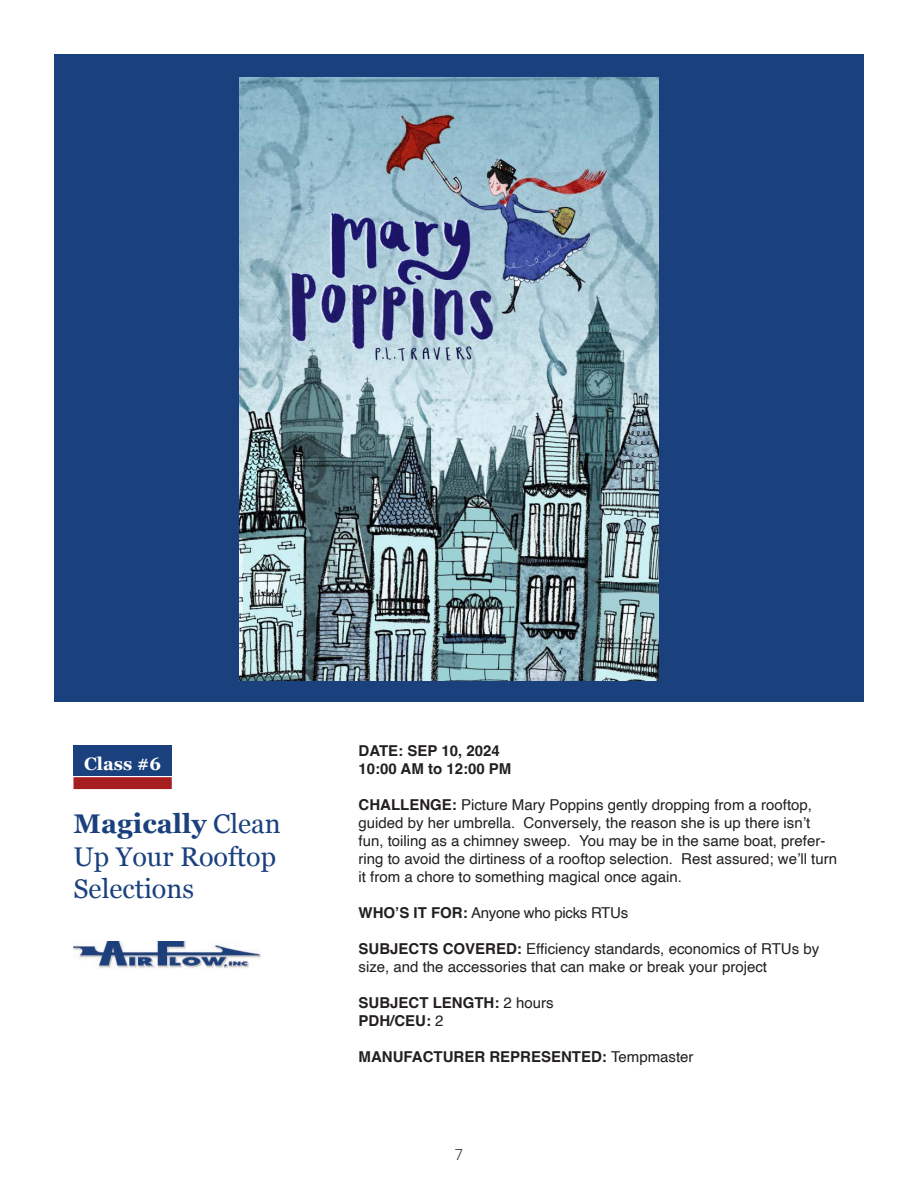
<style>
.page{position:relative;width:918px;height:1188px;background:#fff}
.page>*{position:absolute;margin:0;border:0;box-sizing:border-box;transform-origin:0 0}
.t1{font:27px/32.4px "Georgia";color:#1a417d}
.t2{font:700 18px "Georgia";color:#fff}
.t3{font:15px/18px "Helvetica";color:#231f20}
.t4{font:700 15px/18px "Helvetica";color:#231f20}
.t5{font:15px "Helvetica";letter-spacing:-.02em;color:#231f20}
.t6{font:300 15px "Roboto";color:#231f20}
.s1{font-weight:700}
.s2{font-weight:400}
</style>
<div class="page">
<div style="left:54px;top:54px;width:810px;height:648px;background:#1a417d"></div>
<img style="left:239px;top:78px;width:420px;height:603px">
<div style="left:74px;top:745px;width:98px;height:30px;background:#1a417d"></div>
<div style="left:74px;top:777px;width:98px;height:12px;background:#a71e21;border:2px solid #a71e21"></div>
<img style="left:74px;top:941px;width:186px;height:27px">
<p class="t2" style="left:84px;top:750px;width:79px">Class #6</p>
<h1 class="t1" style="left:74px;top:807px;width:209px"><span class="s1">Magically</span> Clean<br>Up Your Rooftop<br>Selections</h1>
<p class="t4" style="left:359px;top:744px;width:154px">DATE: SEP 10, 2024<br>10:00 AM to 12:00 PM</p>
<p class="t3" style="left:359px;top:796px;width:480px"><span class="s1">CHALLENGE:</span> Picture Mary Poppins gently dropping from a rooftop, guided by her umbrella. Conversely, the reason she is up there isn’t fun, toiling as a chimney sweep. You may be in the same boat, prefer&shy;ring to avoid the dirtiness of a rooftop selection. Rest assured; we’ll turn it from a chore to something magical once again.</p>
<p class="t5" style="left:359px;top:901px;width:271px"><span class="s1">WHO’S IT FOR:</span> Anyone who picks RTUs</p>
<p class="t3" style="left:359px;top:940px;width:462px"><span class="s1">SUBJECTS COVERED:</span> Efficiency standards, economics of RTUs by size, and the accessories that can make or break your project</p>
<p class="t4" style="left:359px;top:996px;width:197px">SUBJECT LENGTH: <span class="s2">2 hours<br></span>PDH/CEU: <span class="s2">2</span></p>
<p class="t4" style="left:359px;top:1050px;width:337px">MANUFACTURER REPRESENTED: <span class="s2">Tempmaster</span></p>
<p class="t6" style="left:455px;top:1144px;width:10px">7</p>
</div>
